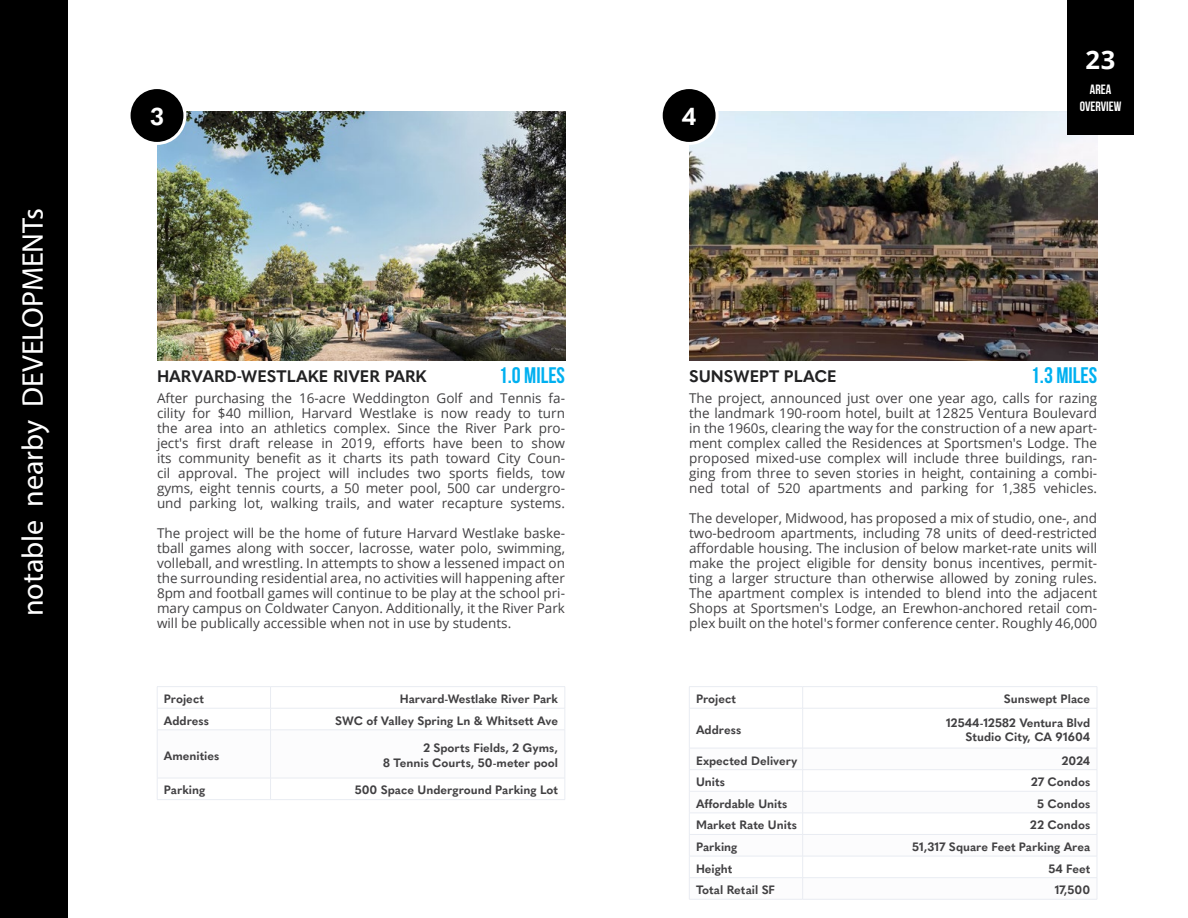
<style>
.page{position:relative;width:1188px;height:918px;background:#fff}
.page>*{position:absolute;margin:0;border:0;box-sizing:border-box;transform-origin:0 0}
.t1{font:30px "Myriad Pro";color:#fff}
.t2{font:700 25.5px "Open Sans";color:#fff}
.t3{font:700 24px "Quasimoda";color:#fff}
.t4{font:700 22.5px "Bebas Neue";color:#00b0f0}
.t5{font:700 16.5px "Quasimoda";color:#222223}
.t6{font:13.5px/15px "Open Sans";color:#414042;text-align:justify}
.t7{font:700 13.5px/16.2px "Bebas Neue";color:#fff;text-align:center}
.t8{font:700 12px/14.4px "Quasimoda";color:#414042;text-align:right}
</style>
<div class="page">
<div style="left:0;top:0;width:67px;height:918px;background:#000"></div>
<img style="left:157px;top:111px;width:408px;height:250px">
<div style="left:129px;top:88px;width:56px;height:55px;background:#000;border-radius:50%"></div>
<div style="left:128px;top:86px;width:58px;height:59px;border:3px solid #fff;border-radius:50%"></div>
<img style="left:689px;top:111px;width:408px;height:250px">
<div style="left:661px;top:88px;width:56px;height:55px;background:#000;border-radius:50%"></div>
<div style="left:660px;top:86px;width:59px;height:59px;border:3px solid #fff;border-radius:50%"></div>
<svg style="left:690px;top:749px;width:407px;height:150px"></svg>
<hr style="left:689px;top:686px;width:114px;height:1px;background:#e9ecf2">
<svg style="left:689px;top:687px;width:1px;height:21px"></svg>
<hr style="left:803px;top:686px;width:294px;height:1px;background:#e9ecf2">
<svg style="left:802px;top:687px;width:1px;height:21px"></svg>
<svg style="left:1097px;top:687px;width:1px;height:21px"></svg>
<hr style="left:689px;top:708px;width:114px;height:1px;background:#e9ecf2">
<hr style="left:689px;top:708px;width:1px;height:40px;background:#e9ecf2">
<hr style="left:803px;top:708px;width:294px;height:1px;background:#e9ecf2">
<hr style="left:802px;top:708px;width:1px;height:40px;background:#e9ecf2">
<hr style="left:1097px;top:708px;width:1px;height:40px;background:#e9ecf2">
<hr style="left:689px;top:748px;width:114px;height:1px;background:#e9ecf2">
<hr style="left:803px;top:748px;width:294px;height:1px;background:#e9ecf2">
<hr style="left:689px;top:769px;width:114px;height:1px;background:#e9ecf2">
<hr style="left:803px;top:769px;width:294px;height:1px;background:#e9ecf2">
<hr style="left:689px;top:791px;width:114px;height:1px;background:#e9ecf2">
<hr style="left:803px;top:791px;width:294px;height:1px;background:#e9ecf2">
<hr style="left:689px;top:813px;width:114px;height:1px;background:#e9ecf2">
<hr style="left:803px;top:813px;width:294px;height:1px;background:#e9ecf2">
<hr style="left:689px;top:834px;width:114px;height:1px;background:#e9ecf2">
<hr style="left:803px;top:834px;width:294px;height:1px;background:#e9ecf2">
<hr style="left:689px;top:856px;width:114px;height:1px;background:#e9ecf2">
<hr style="left:803px;top:856px;width:294px;height:1px;background:#e9ecf2">
<hr style="left:689px;top:877px;width:114px;height:1px;background:#e9ecf2">
<svg style="left:689px;top:749px;width:1px;height:150px"></svg>
<hr style="left:803px;top:877px;width:294px;height:1px;background:#e9ecf2">
<svg style="left:802px;top:749px;width:1px;height:150px"></svg>
<svg style="left:1097px;top:749px;width:1px;height:150px"></svg>
<hr style="left:689px;top:899px;width:114px;height:1px;background:#e9ecf2">
<hr style="left:803px;top:899px;width:294px;height:1px;background:#e9ecf2">
<hr style="left:157px;top:686px;width:114px;height:1px;background:#e9ecf2">
<hr style="left:271px;top:686px;width:294px;height:1px;background:#e9ecf2">
<svg style="left:157px;top:687px;width:408px;height:112px"></svg>
<hr style="left:157px;top:799px;width:114px;height:1px;background:#e9ecf2">
<hr style="left:271px;top:799px;width:294px;height:1px;background:#e9ecf2">
<div style="left:1067px;top:0;width:67px;height:134px;background:#000"></div>
<h1 class="t1" style="left:14px;top:616px;width:410px;rotate:-90deg">notable nearby DEVELOPMENTs</h1>
<h3 class="t3" style="left:150px;top:98px;width:15px">3</h3>
<p class="t5" style="left:157px;top:363px;width:271px">HARVARD-WESTLAKE RIVER PARK</p>
<h3 class="t4" style="left:499px;top:363px;width:68px">1.0 MILES</h3>
<p class="t6" style="left:157px;top:390px;width:410px">After purchasing the 16-acre Weddington Golf and Tennis fa&shy;cility for $40 million, Harvard Westlake is now ready to turn the area into an athletics complex. Since the River Park pro&shy;ject's first draft release in 2019, efforts have been to show its community benefit as it charts its path toward City Coun&shy;cil approval. The project will includes two sports fields, tow gyms, eight tennis courts, a 50 meter pool, 500 car undergro&shy;und parking lot, walking trails, and water recapture systems.</p>
<p class="t6" style="left:157px;top:525px;width:410px">The project will be the home of future Harvard Westlake baske&shy;tball games along with soccer, lacrosse, water polo, swimming, volleball, and wrestling. In attempts to show a lessened impact on the surrounding residential area, no activities will happening after 8pm and football games will continue to be play at the school pri&shy;mary campus on Coldwater Canyon. Additionally, it the River Park will be publically accessible when not in use by students.</p>
<p class="t8" style="left:164px;top:691px;width:41px">Project</p>
<p class="t8" style="left:400px;top:691px;width:160px">Harvard-Westlake River Park</p>
<p class="t8" style="left:164px;top:712px;width:47px">Address</p>
<p class="t8" style="left:335px;top:712px;width:224px">SWC of Valley Spring Ln &amp; Whitsett Ave</p>
<p class="t8" style="left:164px;top:747px;width:57px">Amenities</p>
<p class="t8" style="left:383px;top:740px;width:176px">2 Sports Fields, 2 Gyms,<br>8 Tennis Courts, 50-meter pool</p>
<p class="t8" style="left:164px;top:782px;width:43px">Parking</p>
<p class="t8" style="left:355px;top:782px;width:205px">500 Space Underground Parking Lot</p>
<h3 class="t3" style="left:682px;top:98px;width:16px">4</h3>
<h2 class="t2" style="left:1086px;top:42px;width:31px">23</h2>
<p class="t7" style="left:1080px;top:81px;width:43px">AREA<br>OVERVIEW</p>
<p class="t5" style="left:689px;top:363px;width:149px">SUNSWEPT PLACE</p>
<h3 class="t4" style="left:1031px;top:363px;width:68px">1.3 MILES</h3>
<p class="t6" style="left:689px;top:390px;width:410px">The project, announced just over one year ago, calls for razing the landmark 190-room hotel, built at 12825 Ventura Boulevard in the 1960s, clearing the way for the construction of a new apart&shy;ment complex called the Residences at Sportsmen's Lodge. The proposed mixed-use complex will include three buildings, ran&shy;ging from three to seven stories in height, containing a combi&shy;ned total of 520 apartments and parking for 1,385 vehicles.</p>
<p class="t6" style="left:689px;top:510px;width:410px">The developer, Midwood, has proposed a mix of studio, one-, and two-bedroom apartments, including 78 units of deed-restricted affordable housing. The inclusion of below market-rate units will make the project eligible for density bonus incentives, permit&shy;ting a larger structure than otherwise allowed by zoning rules.<br>The apartment complex is intended to blend into the adjacent Shops at Sportsmen's Lodge, an Erewhon-anchored retail com&shy;plex built on the hotel's former conference center. Roughly 46,000</p>
<p class="t8" style="left:696px;top:691px;width:41px">Project</p>
<p class="t8" style="left:1004px;top:691px;width:88px">Sunswept Place</p>
<p class="t8" style="left:696px;top:722px;width:47px">Address</p>
<p class="t8" style="left:946px;top:714px;width:145px">12544-12582 Ventura Blvd<br>Studio City, CA 91604</p>
<p class="t8" style="left:696px;top:752px;width:103px">Expected Delivery</p>
<p class="t8" style="left:1062px;top:752px;width:30px">2024</p>
<p class="t8" style="left:696px;top:774px;width:31px">Units</p>
<p class="t8" style="left:1031px;top:774px;width:61px">27 Condos</p>
<p class="t8" style="left:696px;top:795px;width:93px">Affordable Units</p>
<p class="t8" style="left:1037px;top:795px;width:55px">5 Condos</p>
<p class="t8" style="left:696px;top:817px;width:103px">Market Rate Units</p>
<p class="t8" style="left:1030px;top:817px;width:61px">22 Condos</p>
<p class="t8" style="left:696px;top:839px;width:43px">Parking</p>
<p class="t8" style="left:912px;top:839px;width:179px">51,317 Square Feet Parking Area</p>
<p class="t8" style="left:696px;top:860px;width:38px">Height</p>
<p class="t8" style="left:1048px;top:860px;width:43px">54 Feet</p>
<p class="t8" style="left:696px;top:882px;width:81px">Total Retail SF</p>
<p class="t8" style="left:1055px;top:882px;width:37px">17,500</p>
</div>
